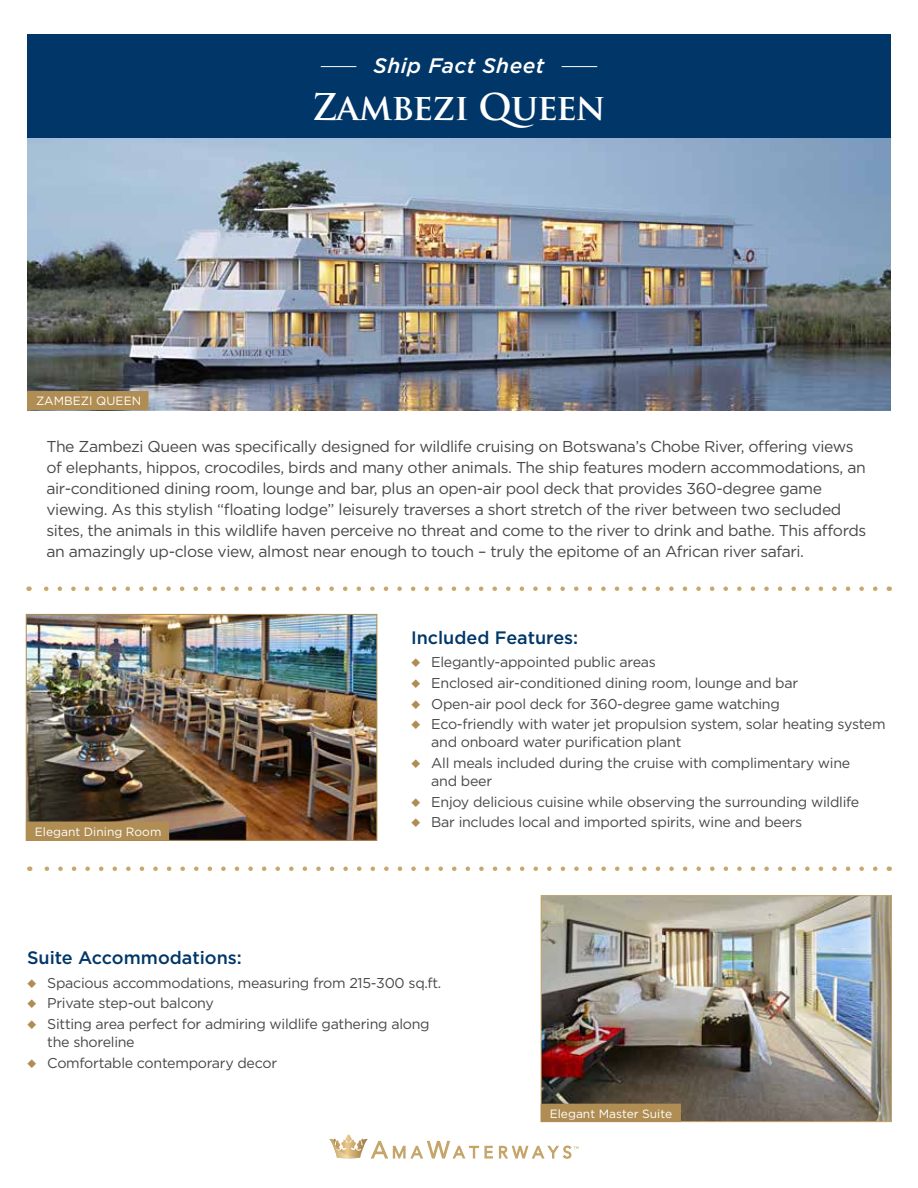
<style>
.page{position:relative;width:918px;height:1188px;background:#fff}
.page>*{position:absolute;margin:0;border:0;box-sizing:border-box;transform-origin:0 0}
.t1{font:700 36px "Trajan Pro";letter-spacing:-.035em;color:#fff}
.t2{font:italic 500 21px "Gotham";letter-spacing:.02em;color:#fff}
.t3{font:500 18px "Gotham";color:#003768}
.t4{font:15.75px/21px "Gotham";letter-spacing:-.025em;color:#48484a}
.t5{font:14.25px/20.7px "Gotham";letter-spacing:-.02em;color:#48484a}
.t6{font:12px "Gotham";color:#fff}
.s1{font-family:"Monotype Sorts";font-size:12px;color:#b08d53}
</style>
<div class="page">
<img style="left:27px;top:138px;width:864px;height:272px">
<div style="left:27px;top:35px;width:864px;height:103px;background:#003768"></div>
<svg style="left:329px;top:1134px;width:250px;height:25px"></svg>
<div style="left:28px;top:392px;width:119px;height:17px;background:#b08d53"></div>
<div style="left:27px;top:391px;width:121px;height:19px;border:2px solid #b08d53"></div>
<svg style="left:29px;top:586px;width:846px;height:5px"></svg>
<svg style="left:44px;top:866px;width:831px;height:5px"></svg>
<img style="left:543px;top:897px;width:347px;height:223px">
<div style="left:541px;top:895px;width:351px;height:227px;border:1px solid #c7a76b"></div>
<img style="left:28px;top:616px;width:347px;height:223px">
<div style="left:26px;top:614px;width:351px;height:227px;border:1px solid #b08d53"></div>
<div style="left:542px;top:1105px;width:138px;height:16px;background:#b08d53"></div>
<div style="left:541px;top:1104px;width:140px;height:18px;border:2px solid #b08d53"></div>
<div style="left:27px;top:823px;width:141px;height:17px;background:#b08d53"></div>
<div style="left:26px;top:822px;width:143px;height:19px;border:2px solid #b08d53"></div>
<hr style="left:321px;top:66px;width:35px;height:1px;background:#fff">
<hr style="left:562px;top:66px;width:35px;height:1px;background:#fff">
<h2 class="t2" style="left:374px;top:52px;width:172px">Ship Fact Sheet</h2>
<p class="t6" style="left:36px;top:393px;width:107px">ZAMBEZI QUEEN</p>
<h1 class="t1" style="left:312px;top:85px;width:295px">Zambezi Queen</h1>
<p class="t4" style="left:46px;top:436px;width:821px">The Zambezi Queen was specifically designed for wildlife cruising on Botswana’s Chobe River, offering views of elephants, hippos, crocodiles, birds and many other animals. The ship features modern accommodations, an air-conditioned dining room, lounge and bar, plus an open-air pool deck that provides 360-degree game viewing. As this stylish “floating lodge” leisurely traverses a short stretch of the river between two secluded sites, the animals in this wildlife haven perceive no threat and come to the river to drink and bathe. This affords an amazingly up-close view, almost near enough to touch – truly the epitome of an African river safari.</p>
<p class="t6" style="left:35px;top:824px;width:128px">Elegant Dining Room</p>
<p class="t3" style="left:411px;top:626px;width:169px">Included Features:</p>
<p class="t5" style="left:411px;top:652px;width:476px"><span class="s1">X</span> Elegantly-appointed public areas<br><span class="s1">X</span> Enclosed air-conditioned dining room, lounge and bar<br><span class="s1">X</span> Open-air pool deck for 360-degree game watching<br><span class="s1">X</span> Eco-friendly with water jet propulsion system, solar heating system</p>
<p class="t5" style="left:411px;top:732px;width:441px;text-indent:20px">and onboard water purification plant<br><span class="s1">X</span> All meals included during the cruise with complimentary wine</p>
<p class="t5" style="left:411px;top:770px;width:450px;text-indent:20px">and beer<br><span class="s1">X</span> Enjoy delicious cuisine while observing the surrounding wildlife<br><span class="s1">X</span> Bar includes local and imported spirits, wine and beers</p>
<p class="t3" style="left:27px;top:946px;width:216px">Suite Accommodations:</p>
<p class="t5" style="left:27px;top:972px;width:416px"><span class="s1">X</span> Spacious accommodations, measuring from 215-300 sq.ft.<br><span class="s1">X</span> Private step-out balcony<br><span class="s1">X</span> Sitting area perfect for admiring wildlife gathering along</p>
<p class="t5" style="left:27px;top:1031px;width:252px;text-indent:20px">the shoreline<br><span class="s1">X</span> Comfortable contemporary decor</p>
<p class="t6" style="left:550px;top:1106px;width:124px">Elegant Master Suite</p>
</div>
